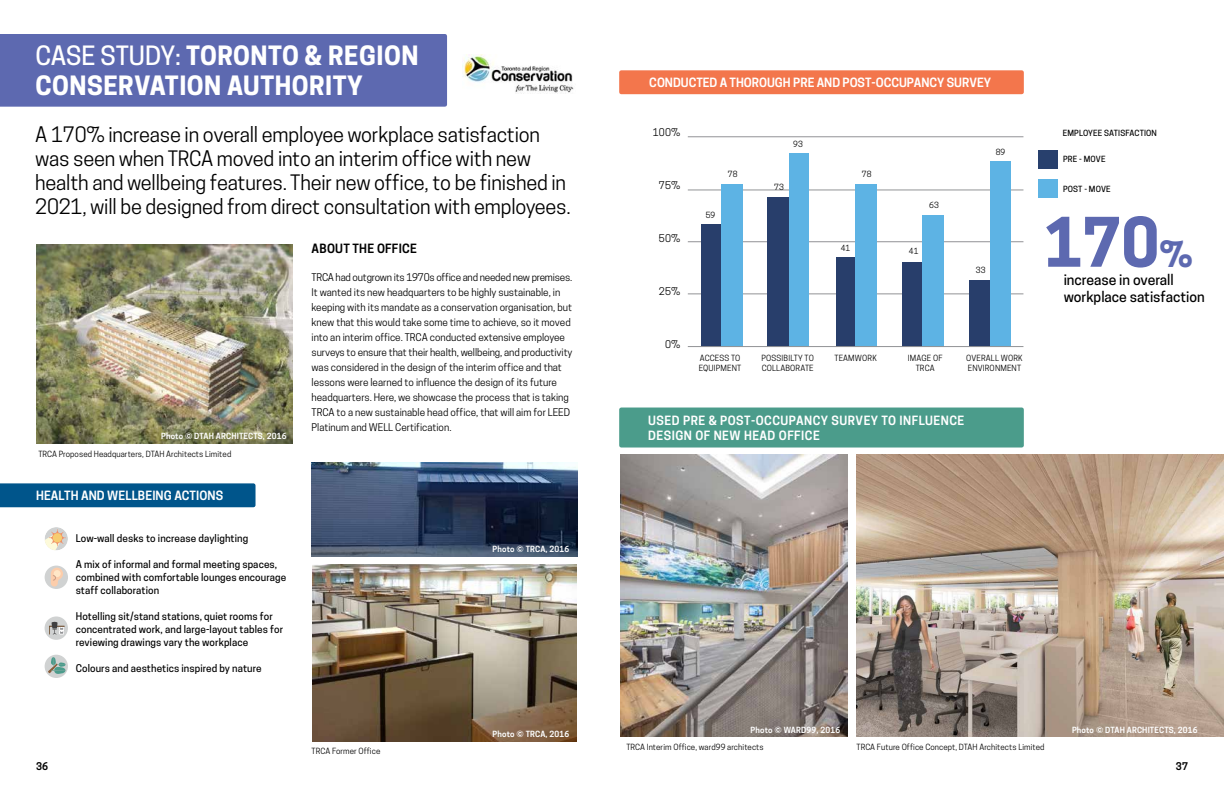
<style>
.page{position:relative;width:1224px;height:792px;background:#fff}
.page>*{position:absolute;margin:0;border:0;box-sizing:border-box;transform-origin:0 0}
.t1{font:700 64px "Cooper Hewitt";color:#5d69b0}
.t2{font:700 25px/30px "Cooper Hewitt";letter-spacing:.02em;color:#fff}
.t3{font:20px/24px "Cooper Hewitt";letter-spacing:-.01em;color:#000}
.t4{font:500 14px/17px "Cooper Hewitt";color:#000}
.t5{font:600 12px "Cooper Hewitt";letter-spacing:.01em;color:#fff}
.t6{font:600 12px/14.4px "Cooper Hewitt";letter-spacing:.04em;color:#fff}
.t7{font:600 12px "Cooper Hewitt";letter-spacing:.02em;color:#000}
.t8{font:10px/15px "Cooper Hewitt";color:#000}
.t9{font:500 10px/13px "Cooper Hewitt";letter-spacing:.01em;color:#000}
.t10{font:600 10px "Cooper Hewitt";color:#000}
.t11{font:8px/9.6px "Cooper Hewitt";letter-spacing:.01em;color:#000}
.t12{font:600 8px "Cooper Hewitt";letter-spacing:.02em;color:#fff}
.t13{font:500 8px "Cooper Hewitt";letter-spacing:.02em;color:#000}
.s1{font-weight:500}
.s2{font-size:34px}
</style>
<div class="page">
<div style="left:619px;top:70px;width:405px;height:24px;background:#f3764c;border:4px solid #f3764c"></div>
<div style="left:0;top:483px;width:256px;height:24px;background:#00558b"></div>
<div style="left:45px;top:566px;width:23px;height:23px;background:#d0d2d2;border-radius:50%"></div>
<svg style="left:51px;top:568px;width:12px;height:19px"></svg>
<svg style="left:45px;top:655px;width:23px;height:23px"></svg>
<svg style="left:48px;top:657px;width:17px;height:16px"></svg>
<div style="left:45px;top:527px;width:23px;height:23px;background:#d0d2d2;border-radius:50%"></div>
<svg style="left:45px;top:529px;width:21px;height:21px"></svg>
<div style="left:45px;top:616px;width:23px;height:24px;background:#d0d2d2;border-radius:50%"></div>
<svg style="left:49px;top:621px;width:16px;height:14px"></svg>
<div style="left:0;top:34px;width:447px;height:73px;background:#5d69b0"></div>
<img style="left:621px;top:454px;width:227px;height:283px">
<img style="left:857px;top:454px;width:367px;height:283px">
<img style="left:37px;top:244px;width:255px;height:199px">
<hr style="left:688px;top:136px;width:335px;height:1px;background:#929396">
<hr style="left:688px;top:190px;width:335px;height:1px;background:#929396">
<hr style="left:688px;top:241px;width:335px;height:1px;background:#929396">
<hr style="left:688px;top:293px;width:335px;height:1px;background:#929396">
<div style="left:701px;top:224px;width:20px;height:123px;background:#283e6b"></div>
<div style="left:721px;top:185px;width:21px;height:162px;background:#5db3e4"></div>
<div style="left:767px;top:197px;width:22px;height:150px;background:#283e6b"></div>
<div style="left:789px;top:153px;width:20px;height:194px;background:#5db3e4"></div>
<div style="left:836px;top:257px;width:20px;height:90px;background:#283e6b"></div>
<div style="left:856px;top:185px;width:21px;height:162px;background:#5db3e4"></div>
<div style="left:902px;top:262px;width:21px;height:85px;background:#283e6b"></div>
<div style="left:923px;top:215px;width:21px;height:132px;background:#5db3e4"></div>
<div style="left:970px;top:280px;width:21px;height:67px;background:#283e6b"></div>
<div style="left:991px;top:161px;width:20px;height:186px;background:#5db3e4"></div>
<hr style="left:688px;top:346px;width:335px;height:1px;background:#929396">
<div style="left:1039px;top:150px;width:19px;height:19px;background:#28406d"></div>
<div style="left:1039px;top:180px;width:19px;height:18px;background:#5eb4e4"></div>
<img style="left:462px;top:55px;width:112px;height:39px">
<img style="left:312px;top:564px;width:265px;height:177px">
<img style="left:312px;top:463px;width:265px;height:93px">
<div style="left:619px;top:408px;width:405px;height:40px;background:#4b9c8b;border:4px solid #4b9c8b"></div>
<h2 class="t2" style="left:36px;top:41px;width:384px"><span class="s1">CASE STUDY:</span> TORONTO &amp; REGION<br>CONSERVATION AUTHORITY</h2>
<p class="t3" style="left:35px;top:122px;width:537px">A 170% increase in overall employee workplace satisfaction was seen when TRCA moved into an interim office with new health and wellbeing features. Their new office, to be finished in 2021, will be designed from direct consultation with employees.</p>
<p class="t12" style="left:161px;top:431px;width:127px">Photo © DTAH ARCHITECTS, 2016</p>
<p class="t11" style="left:38px;top:449px;width:195px">TRCA Proposed Headquarters, DTAH Architects Limited</p>
<p class="t5" style="left:36px;top:489px;width:189px">HEALTH AND WELLBEING ACTIONS</p>
<p class="t9" style="left:76px;top:531px;width:174px">Low-wall desks to increase daylighting</p>
<p class="t9" style="left:76px;top:557px;width:212px">A mix of informal and formal meeting spaces, combined with comfortable lounges encourage staff collaboration</p>
<p class="t9" style="left:76px;top:609px;width:209px">Hotelling sit/stand stations, quiet rooms for concentrated work, and large-layout tables for reviewing drawings vary the workplace</p>
<p class="t9" style="left:76px;top:661px;width:187px">Colours and aesthetics inspired by nature</p>
<p class="t7" style="left:312px;top:242px;width:107px">ABOUT THE OFFICE</p>
<p class="t8" style="left:312px;top:270px;width:262px">TRCA had outgrown its 1970s office and needed new premises.<br>It wanted its new headquarters to be highly sustainable, in keeping with its mandate as a conservation organisation, but knew that this would take some time to achieve, so it moved into an interim office. TRCA conducted extensive employee surveys to ensure that their health, wellbeing, and productivity was considered in the design of the interim office and that lessons were learned to influence the design of its future headquarters. Here, we showcase the process that is taking TRCA to a new sustainable head office, that will aim for LEED Platinum and WELL Certification.</p>
<p class="t12" style="left:493px;top:544px;width:78px">Photo © TRCA, 2016</p>
<p class="t11" style="left:312px;top:746px;width:70px">TRCA Former Office</p>
<p class="t12" style="left:493px;top:729px;width:78px">Photo © TRCA, 2016</p>
<p class="t5" style="left:649px;top:76px;width:343px">CONDUCTED A THOROUGH PRE AND POST-OCCUPANCY SURVEY</p>
<p class="t8" style="left:653px;top:124px;width:29px">100%</p>
<p class="t8" style="left:659px;top:177px;width:23px">75%</p>
<p class="t8" style="left:659px;top:230px;width:23px">50%</p>
<p class="t8" style="left:659px;top:283px;width:23px">25%</p>
<p class="t8" style="left:665px;top:336px;width:17px">0%</p>
<p class="t11" style="left:728px;top:170px;width:11px">78</p>
<p class="t11" style="left:706px;top:210px;width:11px">59</p>
<p class="t11" style="left:793px;top:139px;width:11px">93</p>
<p class="t11" style="left:774px;top:182px;width:11px">73</p>
<p class="t11" style="left:862px;top:170px;width:11px">78</p>
<p class="t11" style="left:841px;top:243px;width:11px">41</p>
<p class="t11" style="left:929px;top:200px;width:11px">63</p>
<p class="t11" style="left:909px;top:246px;width:11px">41</p>
<p class="t11" style="left:996px;top:147px;width:11px">89</p>
<p class="t11" style="left:976px;top:265px;width:11px">33</p>
<p class="t11" style="left:699px;top:353px;width:44px">ACCESS TO<br>EQUIPMENT</p>
<p class="t11" style="left:762px;top:353px;width:54px">POSSIBILTY TO<br>COLLABORATE</p>
<p class="t11" style="left:834px;top:353px;width:44px">TEAMWORK</p>
<p class="t11" style="left:908px;top:353px;width:36px;text-align:center">IMAGE OF<br>TRCA</p>
<p class="t11" style="left:966px;top:353px;width:58px">OVERALL WORK<br>ENVIRONMENT</p>
<p class="t6" style="left:648px;top:414px;width:317px">USED PRE &amp; POST-OCCUPANCY SURVEY TO INFLUENCE<br>DESIGN OF NEW HEAD OFFICE</p>
<p class="t13" style="left:1063px;top:128px;width:96px">EMPLOYEE SATISFACTION</p>
<p class="t13" style="left:1063px;top:155px;width:44px">PRE - MOVE</p>
<p class="t13" style="left:1063px;top:185px;width:49px">POST - MOVE</p>
<h1 class="t1" style="left:1044px;top:205px;width:150px">170<span class="s2">%</span></h1>
<h3 class="t4" style="left:1064px;top:271px;width:143px">increase in overall workplace satisfaction</h3>
<p class="t12" style="left:751px;top:725px;width:91px">Photo © WARD99, 2016</p>
<p class="t12" style="left:1072px;top:725px;width:127px">Photo © DTAH ARCHITECTS, 2016</p>
<p class="t11" style="left:626px;top:742px;width:139px">TRCA Interim Office, ward99 architects</p>
<p class="t11" style="left:857px;top:742px;width:190px">TRCA Future Office Concept, DTAH Architects Limited</p>
<p class="t10" style="left:36px;top:760px;width:14px">36</p>
<p class="t10" style="left:1176px;top:760px;width:14px">37</p>
</div>
